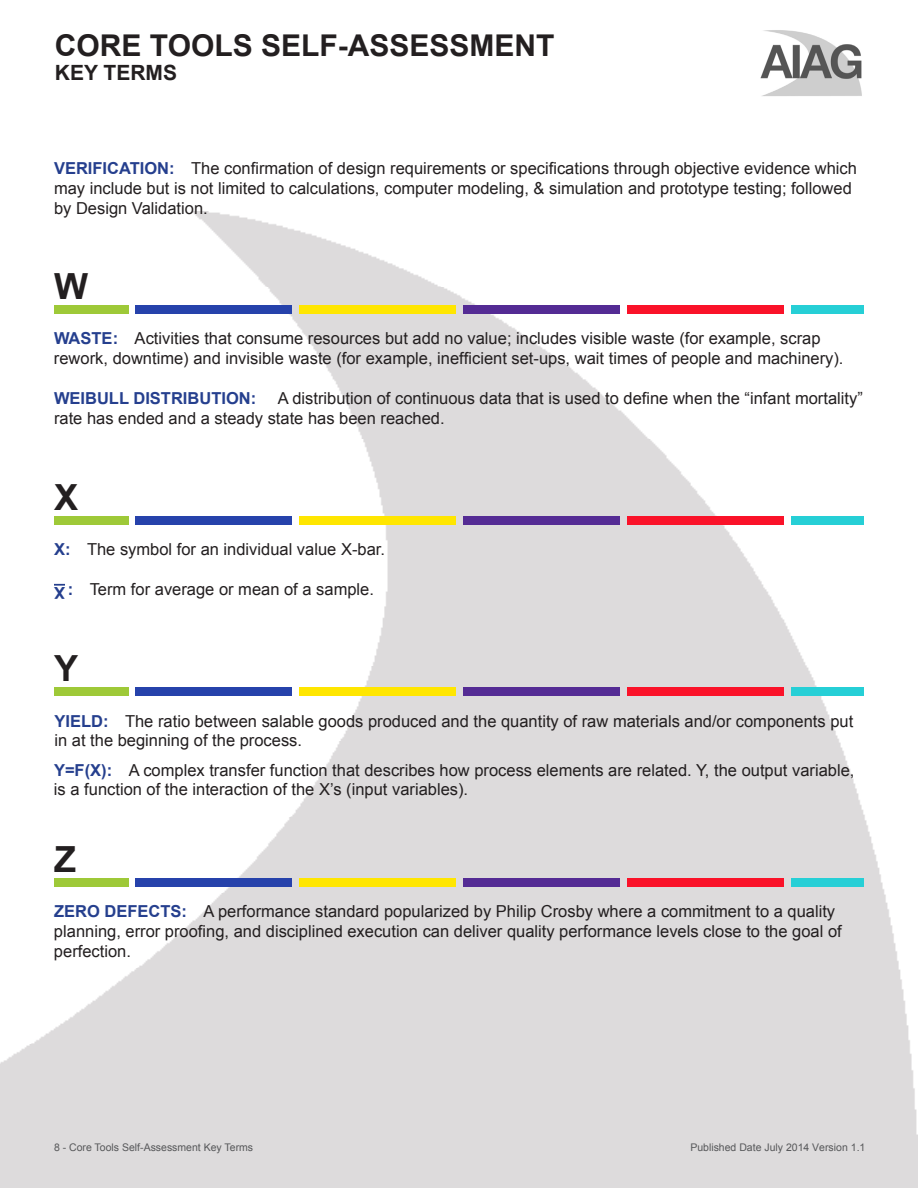
<style>
.page{position:relative;width:918px;height:1188px;background:#fff}
.page>*{position:absolute;margin:0;border:0;box-sizing:border-box;transform-origin:0 0}
.Alpha{font:700 36px "Arial";color:#231f20}
.t1{font:700 30px "Arial";color:#231f20}
.t2{font:700 21px "Arial";color:#231f20}
.Word___Def{font:16.5px/19.8px "Arial";color:#231f20}
.Word___Def-2{font:700 16.5px "Arial";color:#253f8e}
.t3{font:10.5px "Arial";color:#57585a}
.s1{font-weight:700;color:#253f8e}
</style>
<div class="page">
<img style="left:0;top:212px;width:918px;height:976px">
<img style="left:760px;top:30px;width:102px;height:66px">
<div style="left:54px;top:306px;width:74px;height:8px;background:#9ec938"></div>
<div style="left:627px;top:306px;width:157px;height:8px;background:#fa1229"></div>
<div style="left:135px;top:306px;width:157px;height:8px;background:#2642ab"></div>
<div style="left:299px;top:306px;width:157px;height:8px;background:#ffe600"></div>
<div style="left:463px;top:306px;width:157px;height:8px;background:#542b94"></div>
<div style="left:791px;top:306px;width:73px;height:8px;background:#26cfd6"></div>
<div style="left:54px;top:516px;width:74px;height:9px;background:#9ec938"></div>
<div style="left:627px;top:516px;width:157px;height:9px;background:#fa1229"></div>
<div style="left:135px;top:516px;width:157px;height:9px;background:#2642ab"></div>
<div style="left:299px;top:516px;width:157px;height:9px;background:#ffe600"></div>
<div style="left:463px;top:516px;width:157px;height:9px;background:#542b94"></div>
<div style="left:791px;top:516px;width:73px;height:9px;background:#26cfd6"></div>
<div style="left:54px;top:688px;width:74px;height:8px;background:#9ec938"></div>
<div style="left:627px;top:688px;width:157px;height:8px;background:#fa1229"></div>
<div style="left:135px;top:688px;width:157px;height:8px;background:#2642ab"></div>
<div style="left:299px;top:688px;width:157px;height:8px;background:#ffe600"></div>
<div style="left:463px;top:688px;width:157px;height:8px;background:#542b94"></div>
<div style="left:791px;top:688px;width:73px;height:8px;background:#26cfd6"></div>
<div style="left:54px;top:879px;width:74px;height:8px;background:#9ec938"></div>
<div style="left:627px;top:879px;width:157px;height:8px;background:#fa1229"></div>
<div style="left:135px;top:879px;width:157px;height:8px;background:#2642ab"></div>
<div style="left:299px;top:879px;width:157px;height:8px;background:#ffe600"></div>
<div style="left:463px;top:879px;width:157px;height:8px;background:#542b94"></div>
<div style="left:791px;top:879px;width:73px;height:8px;background:#26cfd6"></div>
<svg style="left:54px;top:584px;width:11px;height:2px"></svg>
<p class="t1" style="left:55px;top:26px;width:501px">CORE TOOLS SELF-ASSESSMENT</p>
<p class="t2" style="left:55px;top:59px;width:124px">KEY TERMS</p>
<p class="Word___Def" style="left:54px;top:158px;width:804px"><span class="s1">VERIFICATION:</span> The confirmation of design requirements or specifications through objective evidence which may include but is not limited to calculations, computer modeling, &amp; simulation and prototype testing; followed by Design Validation.</p>
<p class="Alpha" style="left:54px;top:263px;width:35px">W</p>
<p class="Word___Def" style="left:54px;top:329px;width:791px"><span class="s1">WASTE:</span> Activities that consume resources but add no value; includes visible waste (for example, scrap rework, downtime) and invisible waste (for example, inefficient set-ups, wait times of people and machinery).</p>
<p class="Word___Def-2" style="left:54px;top:388px;width:204px">WEIBULL DISTRIBUTION:</p>
<p class="Word___Def" style="left:54px;top:389px;width:810px;text-indent:224px">A distribution of continuous data that is used to define when the “infant mortality” rate has ended and a steady state has been reached.</p>
<p class="Alpha" style="left:54px;top:473px;width:26px">X</p>
<p class="Word___Def" style="left:54px;top:539px;width:333px"><span class="s1">X:</span> The symbol for an individual value X-bar.</p>
<p class="Word___Def" style="left:68px;top:580px;width:308px"><span class="s1">:</span> Term for average or mean of a sample.</p>
<p class="Word___Def-2" style="left:65px;top:603px;width:13px;rotate:-180deg">X</p>
<p class="Alpha" style="left:54px;top:645px;width:26px">Y</p>
<p class="Word___Def" style="left:54px;top:711px;width:800px"><span class="s1">YIELD:</span> The ratio between salable goods produced and the quantity of raw materials and/or components put in at the beginning of the process.</p>
<p class="Word___Def" style="left:54px;top:760px;width:802px"><span class="s1">Y=F(X):</span> A complex transfer function that describes how process elements are related. Y, the output variable, is a function of the interaction of the X’s (input variables).</p>
<p class="Alpha" style="left:54px;top:836px;width:23px">Z</p>
<p class="Word___Def" style="left:54px;top:902px;width:789px"><span class="s1">ZERO DEFECTS:</span> A performance standard popularized by Philip Crosby where a commitment to a quality planning, error proofing, and disciplined execution can deliver quality performance levels close to the goal of perfection.</p>
<p class="t3" style="left:54px;top:1140px;width:201px">8 - Core Tools Self-Assessment Key Terms</p>
<p class="t3" style="left:690px;top:1141px;width:177px">Published Date July 2014 Version 1.1</p>
</div>
